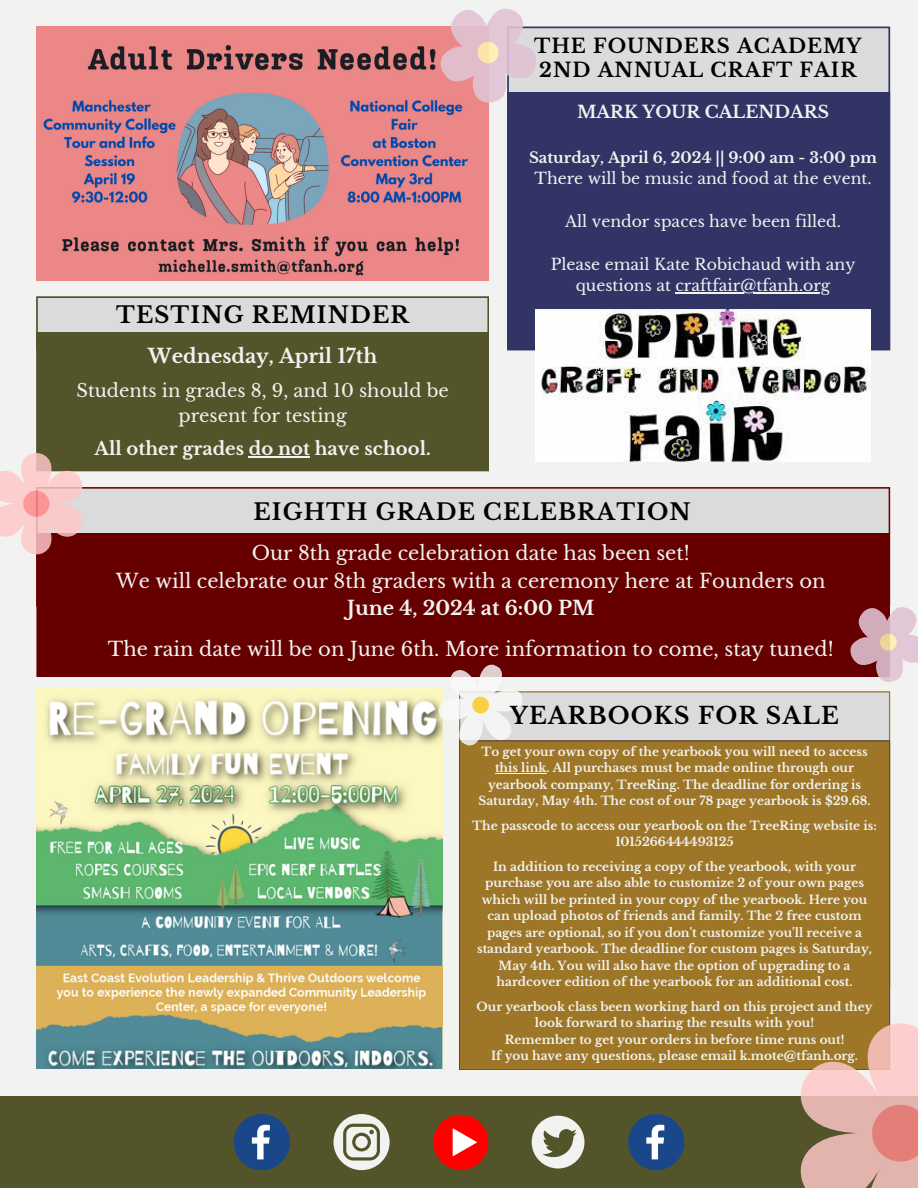
<style>
.page{position:relative;width:918px;height:1188px;background:#f2f3f0}
.page>*{position:absolute;margin:0;border:0;box-sizing:border-box;transform-origin:0 0}
.t1{font:700 23.25px "Libre Baskerville";letter-spacing:.05em;color:#000}
.t2{font:700 22.65px "Libre Baskerville";letter-spacing:.05em;color:#000}
.t3{font:22.5px/31.5px "Libre Baskerville";color:#fff;text-align:center}
.t4{font:700 19.65px/23.4px "Libre Baskerville";letter-spacing:.05em;color:#000}
.t5{font:19.5px/27.2px "Libre Baskerville";color:#f2f3f0;text-align:center}
.t6{font:700 19.5px "Libre Baskerville";color:#f2f3f0}
.t7{font:18px/25px "Libre Baskerville";color:#f2f3f0;text-align:center}
.t8{font:700 18px "Libre Baskerville";color:#f2f3f0}
.t9{font:700 16.95px "Libre Baskerville";color:#f2f3f0}
.t10{font:15.6px/21.3px "Libre Baskerville";color:#f2f3f0;text-align:center}
.t11{font:700 15px "Libre Baskerville";color:#f2f3f0}
.t12{font:700 12px/16.5px "Libre Baskerville";color:#f2f3f0;text-align:center}
.s1{font-size:18px;color:#000}
</style>
<div class="page">
<div style="left:0;top:1096px;width:918px;height:92px;background:#53542a"></div>
<svg style="left:234px;top:1114px;width:56px;height:56px"></svg>
<svg style="left:334px;top:1114px;width:56px;height:56px"></svg>
<svg style="left:628px;top:1114px;width:56px;height:56px"></svg>
<svg style="left:532px;top:1116px;width:52px;height:52px"></svg>
<svg style="left:433px;top:1115px;width:55px;height:55px"></svg>
<div style="left:108px;top:487px;width:782px;height:46px;background:#dbdbdb"></div>
<div style="left:36px;top:533px;width:854px;height:144px;background:#600"></div>
<div style="left:536px;top:27px;width:354px;height:65px;background:#dbdbdb"></div>
<div style="left:507px;top:92px;width:383px;height:258px;background:#333466"></div>
<hr style="left:675px;top:292px;width:155px;height:1px;background:#f2f3f0">
<img style="left:536px;top:309px;width:335px;height:152px">
<img style="left:37px;top:27px;width:452px;height:254px">
<div style="left:36px;top:296px;width:453px;height:36px;background:#dbdbdb"></div>
<div style="left:36px;top:332px;width:453px;height:139px;background:#53542a"></div>
<svg style="left:850px;top:607px;width:68px;height:75px"></svg>
<svg style="left:0;top:441px;width:108px;height:125px"></svg>
<img style="left:37px;top:688px;width:406px;height:380px">
<div style="left:536px;top:691px;width:354px;height:50px;background:#dbdbdb"></div>
<div style="left:459px;top:741px;width:431px;height:329px;background:#9d7627"></div>
<hr style="left:495px;top:773px;width:52px;height:1px;background:#f2f3f0">
<svg style="left:426px;top:649px;width:110px;height:112px"></svg>
<svg style="left:441px;top:9px;width:95px;height:94px"></svg>
<svg style="left:744px;top:998px;width:174px;height:190px"></svg>
<hr style="left:249px;top:456px;width:61px;height:1px;background:#f2f3f0">
<h3 class="t4" style="left:534px;top:35px;width:329px">THE FOUNDERS ACADEMY<br>2ND ANNUAL CRAFT FAIR</h3>
<h2 class="t2" style="left:116px;top:301px;width:294px">TESTING REMINDER</h2>
<h3 class="t6" style="left:148px;top:345px;width:231px">Wednesday, April 17th</h3>
<h3 class="t7" style="left:76px;top:378px;width:374px">Students in grades 8, 9, and 10 should be present for testing</h3>
<h3 class="t8" style="left:94px;top:438px;width:338px">All other grades do not have school.</h3>
<h3 class="t9" style="left:577px;top:101px;width:253px">MARK YOUR CALENDARS</h3>
<p class="t11" style="left:529px;top:148px;width:349px">Saturday, April 6, 2024 || 9:00 am - 3:00 pm</p>
<h3 class="t10" style="left:534px;top:168px;width:339px">There will be music and food at the event.</h3>
<h3 class="t10" style="left:565px;top:211px;width:277px">All vendor spaces have been filled.</h3>
<h3 class="t10" style="left:551px;top:254px;width:306px">Please email Kate Robichaud with any questions at craftfair@tfanh.org</h3>
<h2 class="t2" style="left:253px;top:498px;width:439px">EIGHTH GRADE CELEBRATION</h2>
<h3 class="t5" style="left:116px;top:540px;width:711px">Our 8th grade celebration date has been set!<br>We will celebrate our 8th graders with a ceremony here at Founders on</h3>
<h3 class="t6" style="left:347px;top:596px;width:249px">June 4, 2024 at 6:00 PM</h3>
<h3 class="t5" style="left:108px;top:635px;width:728px">The rain date will be on June 6th. More information to come, stay tuned!</h3>
<h1 class="t1" style="left:510px;top:702px;width:330px">YEARBOOKS FOR SALE</h1>
<p class="t12" style="left:478px;top:743px;width:394px">To get your own copy of t<span class="s1">B</span>he<span class="s1">L</span>ye<span class="s1">U</span>ar<span class="s1">R</span>bo<span class="s1">B</span>ok you will need to access this link. All purchases must be made online through our yearbook company, TreeRing. The deadline for ordering is Saturday, May 4th. The cost of our 78 page yearbook is $29.68.</p>
<p class="t12" style="left:472px;top:817px;width:406px">The passcode to access our yearbook on the TreeRing website is:<br>1015266444493125</p>
<p class="t12" style="left:477px;top:858px;width:396px">In addition to receiving a copy of the yearbook, with your purchase you are also able to customize 2 of your own pages which will be printed in your copy of the yearbook. Here you can upload photos of friends and family. The 2 free custom pages are optional, so if you don't customize you'll receive a standard yearbook. The deadline for custom pages is Saturday, May 4th. You will also have the option of upgrading to a hardcover edition of the yearbook for an additional cost.</p>
<p class="t12" style="left:477px;top:998px;width:398px">Our yearbook class been working hard on this project and they look forward to sharing the results with you!<br>Remember to get your orders in before time runs out!<br>If you have any questions, please email k.mote@tfanh.org.</p>
<h3 class="t3" style="left:558px;top:739px;width:228px">Annual Fund Letter from<br>Dean Hayes</h3>
</div>
